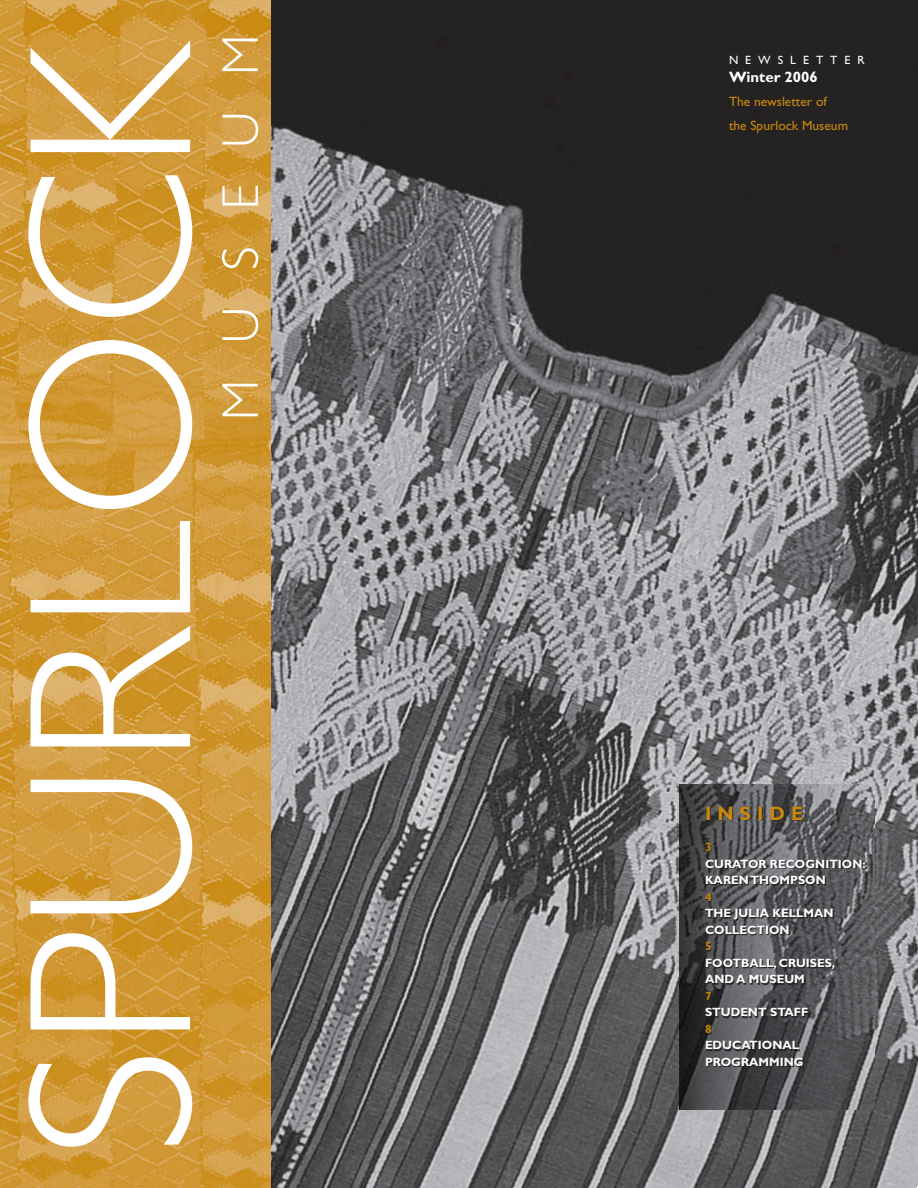
<style>
.page{position:relative;width:918px;height:1188px;background:#fff}
.page>*{position:absolute;margin:0;border:0;box-sizing:border-box;transform-origin:0 0}
.t1{font:700 19.5px "Gill Sans";letter-spacing:.3em;color:#c8890e}
.t2{font:700 15px "Gill Sans";color:#fff}
.t3{font:13.5px/24px "Gill Sans";color:#c8890e}
.t4{font:700 12px/16.5px "Gill Sans";color:#fff}
.t5{font:12px "Gill Sans";letter-spacing:.58em;color:#fff}
.t6{font:700 12px "Gill Sans";color:#c8890e}
</style>
<div class="page">
<img style="left:271px;top:0;width:647px;height:1188px">
<img style="left:0;top:0;width:271px;height:1188px">
<svg style="left:28px;top:1057px;width:164px;height:90px"></svg>
<svg style="left:31px;top:933px;width:159px;height:96px"></svg>
<svg style="left:31px;top:780px;width:161px;height:133px"></svg>
<svg style="left:31px;top:626px;width:159px;height:120px"></svg>
<svg style="left:31px;top:521px;width:159px;height:91px"></svg>
<svg style="left:28px;top:340px;width:164px;height:169px"></svg>
<svg style="left:28px;top:175px;width:164px;height:142px"></svg>
<svg style="left:31px;top:40px;width:159px;height:112px"></svg>
<svg style="left:222px;top:384px;width:36px;height:32px"></svg>
<svg style="left:222px;top:310px;width:36px;height:30px"></svg>
<svg style="left:222px;top:248px;width:36px;height:20px"></svg>
<svg style="left:222px;top:186px;width:36px;height:20px"></svg>
<svg style="left:222px;top:115px;width:36px;height:30px"></svg>
<svg style="left:222px;top:39px;width:36px;height:32px"></svg>
<svg style="left:680px;top:784px;width:194px;height:326px;background:#4a4b4d"></svg>
<svg style="left:705px;top:807px;width:162px;height:260px;background:#525255"></svg>
<p class="t5" style="left:729px;top:53px;width:137px">NEWSLETTER</p>
<p class="t2" style="left:729px;top:68px;width:90px">WINTER 2006</p>
<p class="t3" style="left:729px;top:90px;width:121px">The newsletter of<br>the Spurlock Museum</p>
<h1 class="t1" style="left:705px;top:802px;width:100px">INSI DE</h1>
<p class="t6" style="left:705px;top:840px;width:8px">3</p>
<p class="t4" style="left:705px;top:855px;width:162px">CURATOR RECOGNITION:<br>KAREN THOMPSON</p>
<p class="t6" style="left:705px;top:890px;width:8px">4</p>
<p class="t4" style="left:705px;top:905px;width:130px">THE JULIA KELLMAN<br>COLLECTION</p>
<p class="t6" style="left:705px;top:939px;width:8px">5</p>
<p class="t4" style="left:705px;top:954px;width:132px">FOOTBALL, CRUISES,<br>AND A MUSEUM</p>
<p class="t6" style="left:705px;top:989px;width:8px">7</p>
<p class="t4" style="left:705px;top:1004px;width:97px">STUDENT STAFF</p>
<p class="t6" style="left:705px;top:1022px;width:8px">8</p>
<p class="t4" style="left:705px;top:1037px;width:100px">EDUCATIONAL<br>PROGRAMMI NG</p>
</div>
